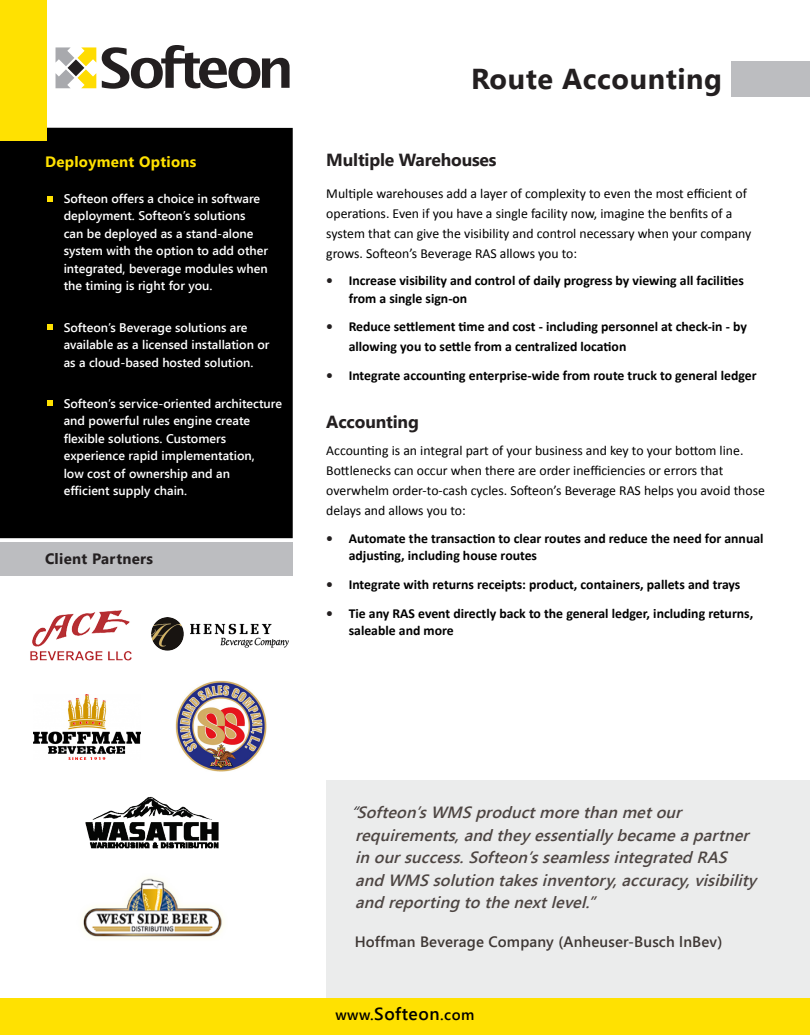
<style>
.page{position:relative;width:810px;height:1035px;background:#fff}
.page>*{position:absolute;margin:0;border:0;box-sizing:border-box;transform-origin:0 0}
.t1{font:700 28.75px "Segoe UI";letter-spacing:.02em;color:#231f20}
.t2{font:700 17.5px "Segoe UI";letter-spacing:-.01em;color:#231f20}
.t3{font:italic 600 16.25px/22.5px "Segoe UI";color:#4d4542}
.t4{font:600 15px "Segoe UI";letter-spacing:.01em;color:#3e3734}
.t5{font:700 15px "Segoe UI";letter-spacing:.02em;color:#ffe101}
.t6{font:600 15px "Segoe UI";letter-spacing:.03em;color:#000}
.t7{font:700 15px "Segoe UI";letter-spacing:.02em;color:#231f20}
.t8{font:700 13.75px/17.5px "Calibri";color:#000}
.t9{font:13.75px/20px "Calibri";color:#000}
.t10{font:600 12.5px/17.5px "Segoe UI";color:#fff}
.s1{color:#231f20}
.s2{font-weight:400;color:#231f20}
.s3{font-size:17.5px}
</style>
<div class="page">
<div style="left:326px;top:780px;width:484px;height:237px;background:#ebecec"></div>
<div style="left:731px;top:61px;width:79px;height:36px;background:#bcbdc0"></div>
<div style="left:0;top:998px;width:810px;height:37px;background:#ffe101"></div>
<svg style="left:102px;top:45px;width:188px;height:44px"></svg>
<svg style="left:56px;top:47px;width:40px;height:41px"></svg>
<div style="left:0;top:128px;width:293px;height:410px;background:#000"></div>
<div style="left:0;top:542px;width:293px;height:33px;background:#bcbdc0"></div>
<img style="left:175px;top:680px;width:91px;height:91px">
<img style="left:33px;top:695px;width:107px;height:64px">
<img style="left:82px;top:878px;width:141px;height:60px">
<img style="left:151px;top:618px;width:138px;height:33px">
<div style="left:0;top:0;width:46px;height:140px;background:#ffe101"></div>
<svg style="left:47px;top:196px;width:5px;height:5px"></svg>
<svg style="left:47px;top:324px;width:5px;height:6px"></svg>
<svg style="left:47px;top:400px;width:5px;height:6px"></svg>
<img style="left:30px;top:610px;width:102px;height:51px">
<img style="left:85px;top:796px;width:134px;height:53px">
<p class="t5" style="left:45px;top:151px;width:153px">Deployment Options</p>
<p class="t10" style="left:64px;top:189px;width:206px">Softeon offers a choice in software deployment. Softeon’s solutions can be deployed as a stand-alone system with the option to add other integrated, beverage modules when the timing is right for you.</p>
<p class="t10" style="left:64px;top:318px;width:207px">Softeon’s Beverage solutions are available as a licensed installation or as a cloud-based hosted solution.</p>
<p class="t10" style="left:64px;top:394px;width:220px">Softeon’s service-oriented architecture and powerful rules engine create flexible solutions. Customers experience rapid implementation,<br>low cost of ownership and an<br>efficient supply chain.</p>
<p class="t7" style="left:45px;top:548px;width:110px">Client Partners</p>
<h1 class="t1" style="left:471px;top:58px;width:252px">Route Accounting</h1>
<p class="t2" style="left:326px;top:148px;width:172px">Multiple Warehouses</p>
<p class="t9" style="left:326px;top:183px;width:427px">Multiple warehouses add a layer of complexity to even the most efficient of operations. Even if you have a single facility now, imagine the benfits of a system that can give the visibility and control necessary when your company grows. Softeon’s Beverage RAS allows you to:</p>
<p class="t8" style="left:349px;top:272px;width:397px;text-indent:-22px"><span class="s1">•</span> Increase visibility and control of daily progress by viewing all facilities from a single sign-on</p>
<p class="t8" style="left:349px;top:317px;width:400px;line-height:20px;text-indent:-22px"><span class="s1">•</span> Reduce settlement time and cost - including personnel at check-in - by allowing you to settle from a centralized location</p>
<p class="t8" style="left:326px;top:367px;width:432px"><span class="s1">•</span> Integrate accounting enterprise-wide from route truck to general ledger</p>
<p class="t2" style="left:326px;top:409px;width:94px">Accounting</p>
<p class="t9" style="left:326px;top:441px;width:440px">Accounting is an integral part of your business and key to your bottom line.<br>Bottlenecks can occur when there are order inefficiencies or errors that overwhelm order-to-cash cycles. Softeon’s Beverage RAS helps you avoid those delays and allows you to:</p>
<p class="t8" style="left:349px;top:529px;width:416px;text-indent:-22px"><span class="s1">•</span> Automate the transaction to clear routes and reduce the need for annual adjusting, including house routes</p>
<p class="t8" style="left:326px;top:576px;width:416px"><span class="s1">•</span> Integrate with returns receipts: product, containers, pallets and trays</p>
<p class="t8" style="left:349px;top:604px;width:406px;text-indent:-22px"><span class="s1">•</span> Tie any RAS event directly back to the general ledger, including returns, saleable and more</p>
<p class="t3" style="left:351px;top:800px;width:407px"><span class="s2">“</span>Softeon’sWMSproductmorethan metour requirements,and they essentially becameapartner in oursuccess.Softeon’sseamlessintegrated RAS and WMSsolution takesinventory,accuracy,visibility and reporting to thenextlevel.”</p>
<p class="t4" style="left:355px;top:931px;width:369px">Hoffman Beverage Company (Anheuser-Busch lnBev)</p>
<p class="t6" style="left:336px;top:1004px;width:140px">www.<span class="s3">Softeon</span>.com</p>
</div>
